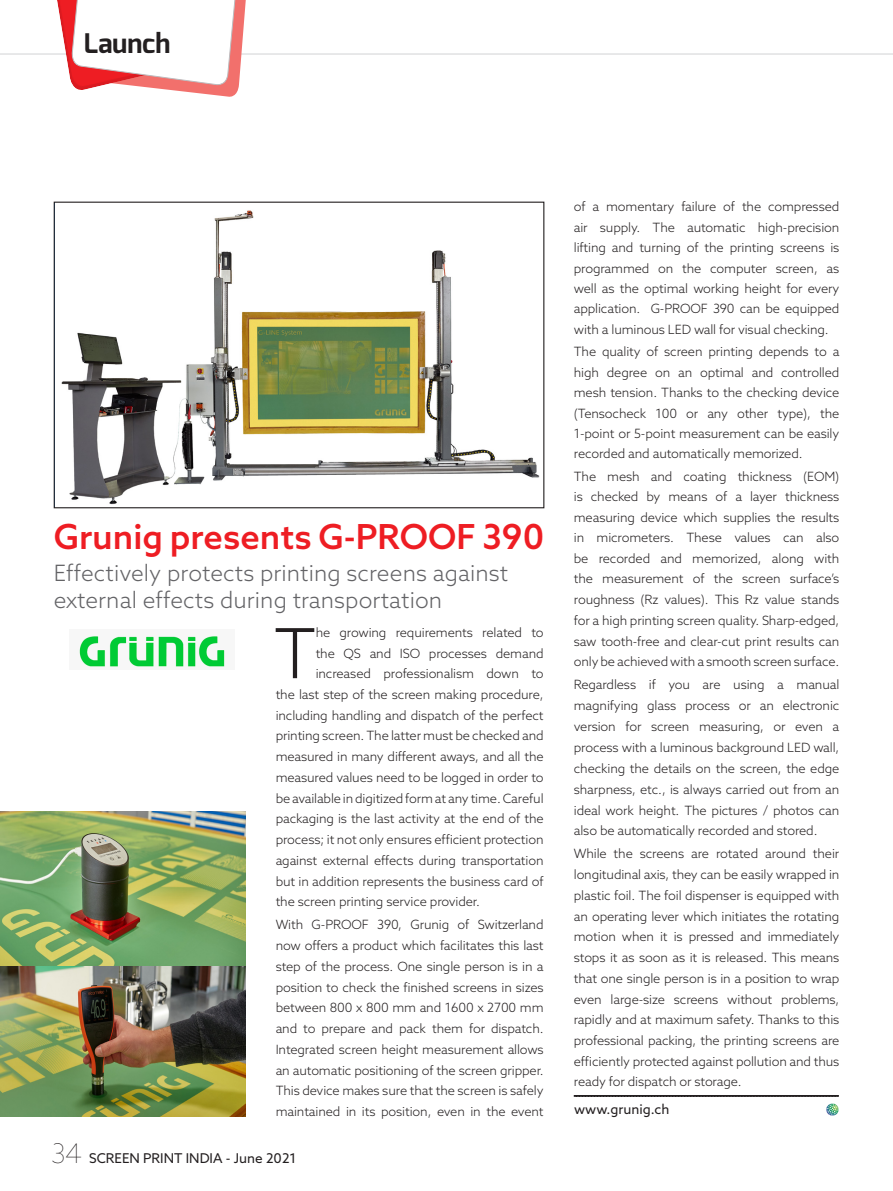
<style>
.page{position:relative;width:893px;height:1191px;background:#fff}
.page>*{position:absolute;margin:0;border:0;box-sizing:border-box;transform-origin:0 0}
.Body_Text{font:300 69.15px "Azo Sans";color:#231f20}
.Artical_Headline{font:500 34.5px "Azo Sans";color:#ee1d23}
.t1{font:700 27px "Exo";color:#231f20}
.Artical_Headline-2{font:300 22.5px/27px "Azo Sans";letter-spacing:.005em;color:#636366}
.Body_Text-2{font:13.5px "Azo Sans";color:#231f20}
.Body_Text-3{font:300 12.75px/20.7px "Azo Sans";letter-spacing:-.01em;color:#231f20;text-align:justify}
.s1{font-weight:100;font-size:27px}
</style>
<div class="page">
<hr style="left:0;top:54px;width:893px;height:1px;background:#d1d2d4">
<img style="left:61px;top:210px;width:479px;height:295px">
<div style="left:54px;top:202px;width:490px;height:306px;border:1px solid #231f20"></div>
<svg style="left:826px;top:1103px;width:10px;height:12px"></svg>
<svg style="left:574px;top:1095px;width:265px;height:2px"></svg>
<img style="left:0;top:965px;width:245px;height:151px">
<img style="left:0;top:811px;width:245px;height:154px">
<svg style="left:47px;top:0;width:202px;height:97px"></svg>
<img style="left:79px;top:636px;width:146px;height:31px">
<p class="t1" style="left:84px;top:26px;width:88px">Launch</p>
<p class="Artical_Headline" style="left:54px;top:514px;width:492px">Grunig presents G-PROOF 390</p>
<p class="Artical_Headline-2" style="left:54px;top:559px;width:456px">Effectively protects printing screens against external effects during transportation</p>
<p class="Body_Text" style="left:274px;top:608px;width:44px">T</p>
<p class="Body_Text-3" style="left:316px;top:622px;width:229px">he growing requirements related to</p>
<p class="Body_Text-3" style="left:316px;top:642px;width:229px">the QS and ISO processes demand</p>
<p class="Body_Text-3" style="left:316px;top:663px;width:229px">increased professionalism down to</p>
<p class="Body_Text-3" style="left:276px;top:684px;width:269px">the last step of the screen making procedure,</p>
<p class="Body_Text-3" style="left:276px;top:704px;width:269px">including handling and dispatch of the perfect</p>
<p class="Body_Text-3" style="left:276px;top:725px;width:269px">printing screen. The latter must be checked and</p>
<p class="Body_Text-3" style="left:276px;top:746px;width:269px">measured in many different aways, and all the</p>
<p class="Body_Text-3" style="left:276px;top:767px;width:269px">measured values need to be logged in order to</p>
<p class="Body_Text-3" style="left:276px;top:787px;width:269px">be available in digitized form at any time. Careful</p>
<p class="Body_Text-3" style="left:276px;top:808px;width:269px">packaging is the last activity at the end of the</p>
<p class="Body_Text-3" style="left:276px;top:829px;width:269px">process; it not only ensures efficient protection</p>
<p class="Body_Text-3" style="left:276px;top:850px;width:269px">against external effects during transportation</p>
<p class="Body_Text-3" style="left:276px;top:870px;width:269px">but in addition represents the business card of</p>
<p class="Body_Text-3" style="left:276px;top:891px;width:206px">the screen printing service provider.</p>
<p class="Body_Text-3" style="left:276px;top:914px;width:269px">With G-PROOF 390, Grunig of Switzerland now offers a product which facilitates this last step of the process. One single person is in a position to check the finished screens in sizes between 800 x 800 mm and 1600 x 2700 mm and to prepare and pack them for dispatch.<br>Integrated screen height measurement allows an automatic positioning of the screen gripper.<br>This device makes sure that the screen is safely maintained in its position, even in the event</p>
<p class="Body_Text-2" style="left:51px;top:1149px;width:247px"><span class="s1">34</span> SCREEN PRINT INDIA - June 2021</p>
<p class="Body_Text-3" style="left:574px;top:196px;width:267px">of a momentary failure of the compressed air supply. The automatic high-precision lifting and turning of the printing screens is programmed on the computer screen, as well as the optimal working height for every application. G-PROOF 390 can be equipped with a luminous LED wall for visual checking.</p>
<p class="Body_Text-3" style="left:574px;top:341px;width:267px">The quality of screen printing depends to a high degree on an optimal and controlled mesh tension. Thanks to the checking device (Tensocheck 100 or any other type), the 1-point or 5-point measurement can be easily recorded and automatically memorized.</p>
<p class="Body_Text-3" style="left:574px;top:466px;width:267px">The mesh and coating thickness (EOM) is checked by means of a layer thickness measuring device which supplies the results in micrometers. These values can also be recorded and memorized, along with the measurement of the screen surface’s roughness (Rz values). This Rz value stands for a high printing screen quality. Sharp-edged, saw tooth-free and clear-cut print results can only be achieved with a smooth screen surface.</p>
<p class="Body_Text-3" style="left:574px;top:674px;width:267px">Regardless if you are using a manual magnifying glass process or an electronic version for screen measuring, or even a process with a luminous background LED wall, checking the details on the screen, the edge sharpness, etc., is always carried out from an ideal work height. The pictures / photos can also be automatically recorded and stored.</p>
<p class="Body_Text-3" style="left:574px;top:843px;width:267px">While the screens are rotated around their longitudinal axis, they can be easily wrapped in plastic foil. The foil dispenser is equipped with an operating lever which initiates the rotating motion when it is pressed and immediately stops it as soon as it is released. This means that one single person is in a position to wrap even large-size screens without problems, rapidly and at maximum safety. Thanks to this professional packing, the printing screens are efficiently protected against pollution and thus ready for dispatch or storage.</p>
<p class="Body_Text-2" style="left:574px;top:1100px;width:97px">www.grunig.ch</p>
</div>
